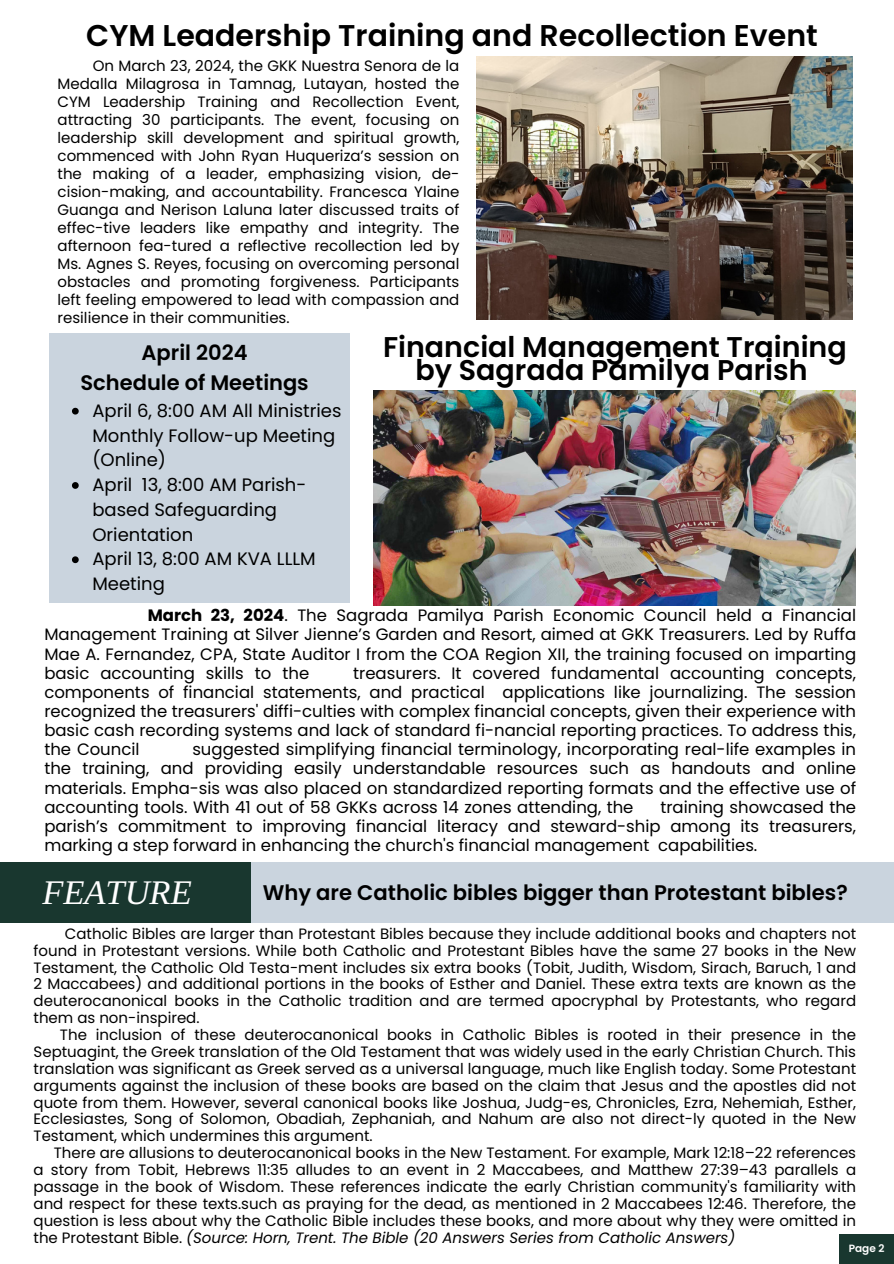
<style>
.page{position:relative;width:894px;height:1264px;background:#fff}
.page>*{position:absolute;margin:0;border:0;box-sizing:border-box;transform-origin:0 0}
.t1{font:italic 34.5px "Libra Serif Modern";color:#fff}
.t2{font:600 30px "Poppins";color:#000}
.t3{font:600 28.5px/23.7px "Poppins";color:#000;text-align:center}
.t4{font:600 21.15px "Poppins";color:#000}
.t5{font:600 21px/29.2px "Poppins";color:#000;text-align:center}
.t6{font:18px/24.8px "Poppins";color:#000}
.t7{font:16.5px/19.2px "Poppins";color:#000;text-align:justify}
.t8{font:15px/18px "Poppins";color:#000;text-align:justify}
.t9{font:italic 15px "Poppins";color:#000}
.t10{font:600 10.5px "Poppins";color:#fff}
.s1{font-weight:700}
.s2{font-style:normal}
</style>
<div class="page">
<img style="left:476px;top:56px;width:376px;height:264px">
<div style="left:50px;top:333px;width:300px;height:270px;background:#cad4de"></div>
<img style="left:373px;top:390px;width:482px;height:215px">
<div style="left:0;top:862px;width:251px;height:61px;background:#19372f"></div>
<div style="left:251px;top:862px;width:642px;height:61px;background:#cad4de"></div>
<div style="left:839px;top:1233px;width:54px;height:30px;background:#19372f"></div>
<svg style="left:72px;top:408px;width:7px;height:6px"></svg>
<svg style="left:72px;top:482px;width:7px;height:7px"></svg>
<svg style="left:72px;top:556px;width:7px;height:7px"></svg>
<p class="t2" style="left:86px;top:15px;width:732px">CYM Leadership Training and Recollection Event</p>
<h3 class="t8" style="left:58px;top:57px;width:403px;text-indent:35px">On March 23, 2024, the GKK Nuestra Senora de la Medalla Milagrosa in Tamnag, Lutayan, hosted the CYM Leadership Training and Recollection Event, attracting 30 participants. The event, focusing on leadership skill development and spiritual growth, commenced with John Ryan Huqueriza’s session on the making of a leader, emphasizing vision, de&shy;cision-making, and accountability. Francesca Ylaine Guanga and Nerison Laluna later discussed traits of effec-tive leaders like empathy and integrity. The afternoon fea-tured a reflective recollection led by Ms. Agnes S. Reyes, focusing on overcoming personal obstacles and promoting forgiveness. Participants left feeling empowered to lead with compassion and resilience in their communities.</h3>
<p class="t5" style="left:80px;top:338px;width:230px">April 2024<br>Schedule of Meetings</p>
<p class="t3" style="left:383px;top:335px;width:465px">Financial Management Training by Sagrada Pamilya Parish</p>
<h2 class="t6" style="left:92px;top:398px;width:250px">April 6, 8:00 AM All Ministries<br>Monthly Follow-up Meeting (Online)</h2>
<h4 class="t6" style="left:92px;top:472px;width:215px">April 13, 8:00 AM Parish&shy;based Safeguarding<br>Orientation</h4>
<h1 class="t6" style="left:92px;top:546px;width:225px">April 13, 8:00 AM KVA LLLM<br>Meeting</h1>
<h3 class="t7" style="left:44px;top:606px;width:813px;text-indent:103px"><span class="s1">March 23, 2024</span>. The Sagrada Pamilya Parish Economic Council held a Financial Management Training at Silver Jienne’s Garden and Resort, aimed at GKK Treasurers. Led by Ruffa Mae A. Fernandez, CPA, State Auditor I from the COA Region XII, the training focused on imparting basic accounting skills to the</h3>
<h3 class="t7" style="left:44px;top:663px;width:813px;text-indent:309px">treasurers. It covered fundamental accounting concepts, components of financial statements, and practical applications like journalizing. The session recognized the treasurers' diffi-culties with complex financial concepts, given their experience with basic cash recording systems and lack of standard fi-nancial reporting practices. To address this, the Council</h3>
<h3 class="t7" style="left:44px;top:740px;width:813px;text-indent:148px">suggested simplifying financial terminology, incorporating real-life examples in the training, and providing easily understandable resources such as handouts and online materials. Empha-sis was also placed on standardized reporting formats and the effective use of accounting tools. With 41 out of 58 GKKs across 14 zones attending, the</h3>
<h3 class="t7" style="left:44px;top:797px;width:813px;text-indent:616px">training showcased the parish’s commitment to improving financial literacy and steward-ship among its treasurers, marking a step forward in enhancing the church's financial management capabilities.</h3>
<h5 class="t4" style="left:263px;top:877px;width:586px">Why are Catholic bibles bigger than Protestant bibles?</h5>
<p class="t8" style="left:65px;top:924px;width:792px">Catholic Bibles are larger than Protestant Bibles because they include additional books and chapters not</p>
<p class="t8" style="left:34px;top:941px;width:823px">found in Protestant versions. While both Catholic and Protestant Bibles have the same 27 books in the New</p>
<p class="t8" style="left:34px;top:958px;width:823px">Testament, the Catholic Old Testa-ment includes six extra books (Tobit, Judith, Wisdom, Sirach, Baruch, 1 and</p>
<p class="t8" style="left:34px;top:975px;width:823px">2 Maccabees) and additional portions in the books of Esther and Daniel. These extra texts are known as the</p>
<p class="t8" style="left:34px;top:992px;width:823px">deuterocanonical books in the Catholic tradition and are termed apocryphal by Protestants, who regard</p>
<p class="t8" style="left:34px;top:1008px;width:167px">them as non-inspired.</p>
<p class="t8" style="left:60px;top:1025px;width:797px">The inclusion of these deuterocanonical books in Catholic Bibles is rooted in their presence in the</p>
<p class="t8" style="left:34px;top:1042px;width:823px">Septuagint, the Greek translation of the Old Testament that was widely used in the early Christian Church. This</p>
<p class="t8" style="left:34px;top:1059px;width:823px">translation was significant as Greek served as a universal language, much like English today. Some Protestant</p>
<p class="t8" style="left:34px;top:1076px;width:823px">arguments against the inclusion of these books are based on the claim that Jesus and the apostles did not</p>
<p class="t8" style="left:34px;top:1093px;width:823px">quote from them. However, several canonical books like Joshua, Judg-es, Chronicles, Ezra, Nehemiah, Esther,</p>
<p class="t8" style="left:34px;top:1110px;width:823px">Ecclesiastes, Song of Solomon, Obadiah, Zephaniah, and Nahum are also not direct-ly quoted in the New</p>
<p class="t8" style="left:34px;top:1127px;width:340px">Testament, which undermines this argument.</p>
<p class="t8" style="left:54px;top:1143px;width:803px">There are allusions to deuterocanonical books in the New Testament. For example, Mark 12:18–22 references</p>
<p class="t8" style="left:34px;top:1160px;width:823px">a story from Tobit, Hebrews 11:35 alludes to an event in 2 Maccabees, and Matthew 27:39–43 parallels a</p>
<p class="t8" style="left:34px;top:1177px;width:823px">passage in the book of Wisdom. These references indicate the early Christian community's familiarity with</p>
<p class="t8" style="left:34px;top:1194px;width:823px">and respect for these texts.such as praying for the dead, as mentioned in 2 Maccabees 12:46. Therefore, the</p>
<p class="t8" style="left:34px;top:1211px;width:823px">question is less about why the Catholic Bible includes these books, and more about why they were omitted in</p>
<p class="t9" style="left:34px;top:1226px;width:703px"><span class="s2">the Protestant Bible.</span> (Source: Horn, Trent. The Bible (20 Answers Series from Catholic Answers)</p>
<h2 class="t1" style="left:42px;top:873px;width:151px">FEATURE</h2>
<h5 class="t10" style="left:848px;top:1240px;width:37px">Page 2</h5>
</div>
